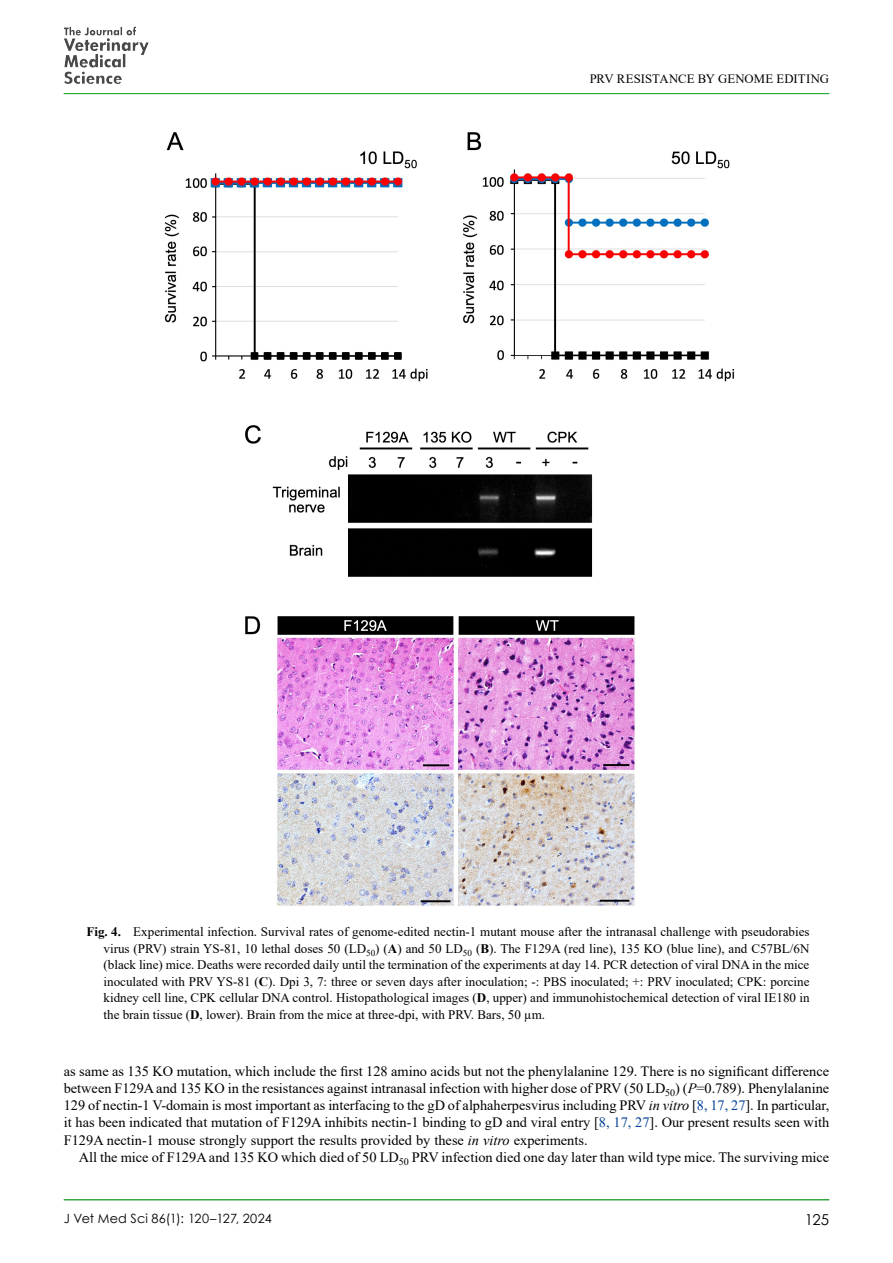
<style>
.page{position:relative;width:893px;height:1263px;background:#fff}
.page>*{position:absolute;margin:0;border:0;box-sizing:border-box;transform-origin:0 0}
.t1{font:15px "Century Gothic";color:#000}
.t2{font:14.25px/17.2px "Times New Roman";color:#000;text-align:justify}
.t3{font:13.05px/16.5px "Times New Roman";color:#000;text-align:justify}
.t4{font:12.75px "Times New Roman";color:#000}
.t5{font:12.75px "Century Gothic";letter-spacing:.015em;color:#000}
.s1{font-weight:700}
.s2{font-style:italic}
.s3{color:#003f98}
</style>
<div class="page">
<img style="left:64px;top:27px;width:74px;height:24px">
<hr style="left:64px;top:93px;width:765px;height:1px;background:#2aa738">
<hr style="left:64px;top:1199px;width:765px;height:1px;background:#2aa738">
<img style="left:164px;top:132px;width:571px;height:774px">
<p class="t4" style="left:590px;top:70px;width:241px">PRV RESISTANCE BY GENOME EDITING</p>
<p class="t3" style="left:104px;top:923px;width:708px;text-indent:-17px"><span class="s1">Fig. 4.</span> Experimental infection. Survival rates of genome-edited nectin-1 mutant mouse after the intranasal challenge with pseudorabies virus (PRV) strain YS-81, 10 lethal doses 50 (LD<sub>50</sub>) (<span class="s1">A</span>) and 50 LD<sub>50</sub> (<span class="s1">B</span>). The F129A (red line), 135 KO (blue line), and C57BL/6N (black line) mice. Deaths were recorded daily until the termination of the experiments at day 14. PCR detection of viral DNA in the mice inoculated with PRV YS-81 (<span class="s1">C</span>). Dpi 3, 7: three or seven days after inoculation; -: PBS inoculated; +: PRV inoculated; CPK: porcine kidney cell line, CPK cellular DNA control. Histopathological images (<span class="s1">D</span>, upper) and immunohistochemical detection of viral IE180 in the brain tissue (<span class="s1">D</span>, lower). Brain from the mice at three-dpi, with PRV. Bars, 50 µm.</p>
<p class="t2" style="left:64px;top:1062px;width:767px">as same as 135 KO mutation, which include the first 128 amino acids but not the phenylalanine 129. There is no significant difference between F129A and 135 KO in the resistances against intranasal infection with higher dose of PRV (50 LD<sub>50</sub>) (<span class="s2">P</span>=0.789). Phenylalanine 129 of nectin-1 V-domain is most important as interfacing to the gD of alphaherpesvirus including PRV <span class="s2">in vitro</span> [<span class="s3">8, 17, 27</span>]. In particular, it has been indicated that mutation of F129A inhibits nectin-1 binding to gD and viral entry [<span class="s3">8, 17, 27</span>]. Our present results seen with F129A nectin-1 mouse strongly support the results provided by these <span class="s2">in vitro</span> experiments.</p>
<p class="t2" style="left:79px;top:1148px;width:752px">All the mice of F129A and 135 KO which died of 50 LD<sub>50</sub> PRV infection died one day later than wild type mice. The surviving mice</p>
<p class="t5" style="left:64px;top:1209px;width:210px">J Vet Med Sci 86(1): 120–127, 2024</p>
<p class="t1" style="left:805px;top:1209px;width:26px">125</p>
</div>
